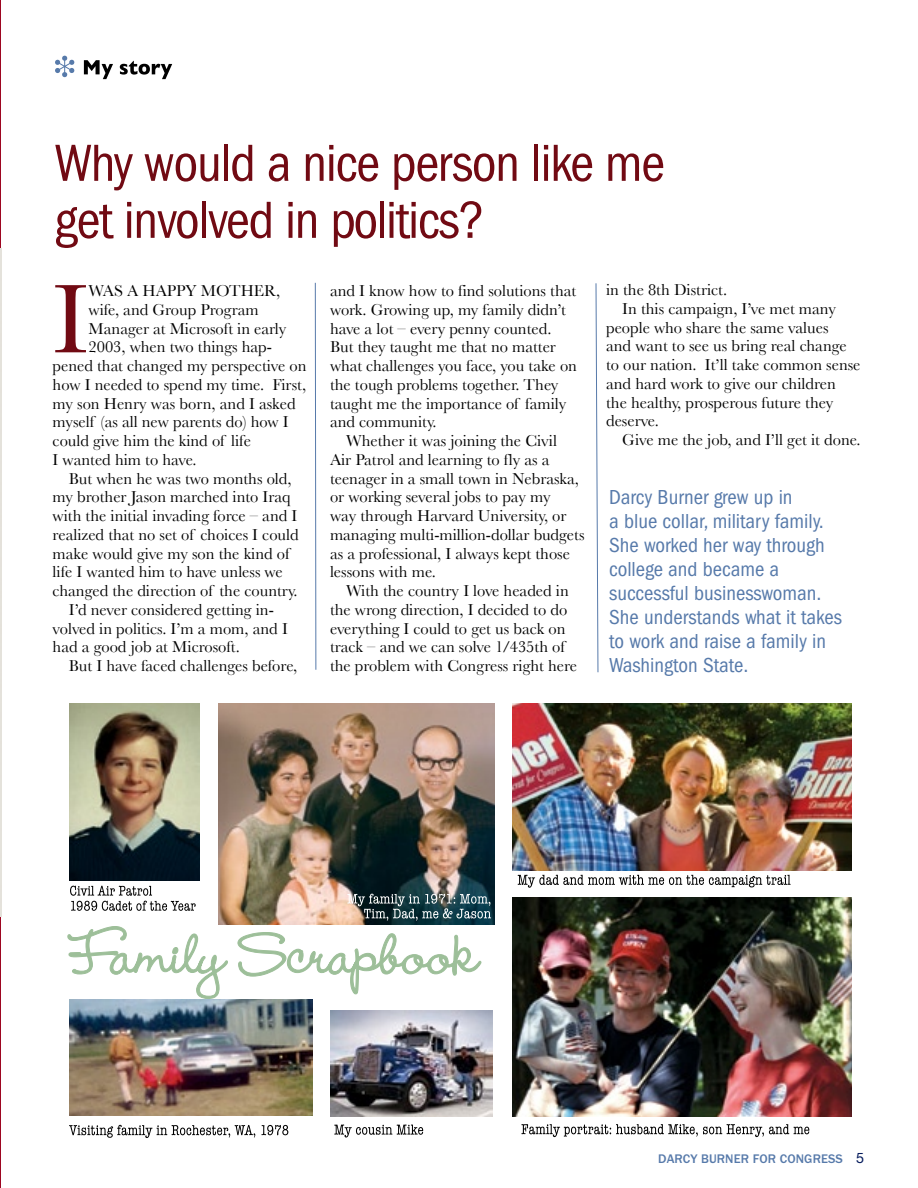
<style>
.page{position:relative;width:918px;height:1188px;background:#fff}
.page>*{position:absolute;margin:0;border:0;box-sizing:border-box;transform-origin:0 0}
.t1{font:101.4px "Baskerville";color:#710a13}
.t2{font:condensed 54px/57px "Franklin Gothic";letter-spacing:-.025em;color:#710a13}
.t3{font:condensed 21px/24px "Franklin Gothic";color:#577aaa}
.t4{font:16.5px/18.8px "Baskerville";color:#000}
.t5{font:500 12.9px "Franklin Gothic";letter-spacing:.01em;color:#577aaa}
</style>
<div class="page">
<hr style="left:0;top:0;width:1px;height:1188px;background:#9d0621">
<img style="left:0;top:249px;width:2px;height:668px">
<img style="left:219px;top:703px;width:276px;height:222px">
<svg style="left:315px;top:282px;width:2px;height:388px"></svg>
<img style="left:70px;top:704px;width:130px;height:176px">
<img style="left:512px;top:897px;width:340px;height:220px">
<svg style="left:595px;top:283px;width:4px;height:390px"></svg>
<img style="left:70px;top:999px;width:243px;height:117px">
<img style="left:513px;top:704px;width:339px;height:167px">
<svg style="left:518px;top:875px;width:273px;height:13px"></svg>
<svg style="left:69px;top:1125px;width:219px;height:13px"></svg>
<svg style="left:334px;top:1125px;width:89px;height:13px"></svg>
<svg style="left:521px;top:1124px;width:288px;height:13px"></svg>
<svg style="left:55px;top:56px;width:19px;height:21px"></svg>
<svg style="left:84px;top:60px;width:88px;height:19px"></svg>
<img style="left:330px;top:1010px;width:162px;height:107px">
<svg style="left:67px;top:886px;width:424px;height:113px"></svg>
<h2 class="t2" style="left:54px;top:135px;width:612px">Why would a nice person like me get involved in politics?</h2>
<p class="t4" style="left:330px;top:281px;width:249px">and I know how to find solutions that work. Growing up, my family didn’t have a lot – every penny counted.<br>But they taught me that no matter what challenges you face, you take on the tough problems together. They taught me the importance of family and community.</p>
<p class="t4" style="left:330px;top:431px;width:256px;text-indent:16px">Whether it was joining the Civil<br>Air Patrol and learning to fly as a teenager in a small town in Nebraska, or working several jobs to pay my<br>way through Harvard University, or managing multi-million-dollar budgets as a professional, I always kept those lessons with me.</p>
<p class="t4" style="left:330px;top:581px;width:249px;text-indent:16px">With the country I love headed in the wrong direction, I decided to do everything I could to get us back on track – and we can solve 1/435th of the problem with Congress right here</p>
<p class="t4" style="left:606px;top:280px;width:123px">in the 8th District.</p>
<p class="t4" style="left:622px;top:299px;width:215px">In this campaign, I’ve met many</p>
<p class="t4" style="left:606px;top:318px;width:224px">people who share the same values</p>
<p class="t4" style="left:606px;top:337px;width:242px">and want to see us bring real change</p>
<p class="t4" style="left:606px;top:355px;width:256px">to our nation. It’ll take common sense</p>
<p class="t4" style="left:606px;top:374px;width:231px">and hard work to give our children</p>
<p class="t4" style="left:606px;top:393px;width:229px">the healthy, prosperous future they</p>
<p class="t4" style="left:606px;top:412px;width:54px">deserve.</p>
<p class="t4" style="left:622px;top:430px;width:240px">Give me the job, and I’ll get it done.</p>
<h1 class="t1" style="left:53px;top:260px;width:37px">I</h1>
<p class="t4" style="left:89px;top:281px;width:13px">was</p>
<p class="t4" style="left:127px;top:281px;width:28px">a happy</p>
<p class="t4" style="left:201px;top:281px;width:14px">mother</p>
<p class="t4" style="left:276px;top:281px;width:6px">,</p>
<p class="t4" style="left:89px;top:300px;width:172px">wife, and Group Program</p>
<p class="t4" style="left:89px;top:319px;width:199px">Manager at Microsoft in early</p>
<p class="t4" style="left:89px;top:337px;width:185px">2003, when two things hap-</p>
<p class="t4" style="left:53px;top:356px;width:255px">pened that changed my perspective on</p>
<p class="t4" style="left:53px;top:375px;width:255px">how I needed to spend my time. First,</p>
<p class="t4" style="left:53px;top:394px;width:245px">my son Henry was born, and I asked</p>
<p class="t4" style="left:53px;top:412px;width:238px">myself (as all new parents do) how I</p>
<p class="t4" style="left:53px;top:431px;width:200px">could give him the kind of life</p>
<p class="t4" style="left:53px;top:450px;width:145px">I wanted him to have.</p>
<p class="t4" style="left:69px;top:469px;width:224px">But when he was two months old,</p>
<p class="t4" style="left:53px;top:487px;width:240px">my brother Jason marched into Iraq</p>
<p class="t4" style="left:53px;top:506px;width:246px">with the initial invading force – and I</p>
<p class="t4" style="left:53px;top:525px;width:248px">realized that no set of choices I could</p>
<p class="t4" style="left:53px;top:544px;width:238px">make would give my son the kind of</p>
<p class="t4" style="left:53px;top:562px;width:232px">life I wanted him to have unless we</p>
<p class="t4" style="left:53px;top:581px;width:247px">changed the direction of the country.</p>
<p class="t4" style="left:69px;top:600px;width:207px">I’d never considered getting in-</p>
<p class="t4" style="left:53px;top:619px;width:237px">volved in politics. I’m a mom, and I</p>
<p class="t4" style="left:53px;top:637px;width:189px">had a good job at Microsoft.</p>
<p class="t4" style="left:69px;top:656px;width:230px">But I have faced challenges before,</p>
<p class="t3" style="left:609px;top:485px;width:234px">Darcy Burner grew up in<br>a blue collar, military family.<br>She worked her way through college and became a successful businesswoman.<br>She understands what it takes to work and raise a family in<br>Washington State.</p>
<p class="t5" style="left:658px;top:1152px;width:186px">DARCY BURNER FOR CONGRESS</p>
</div>
